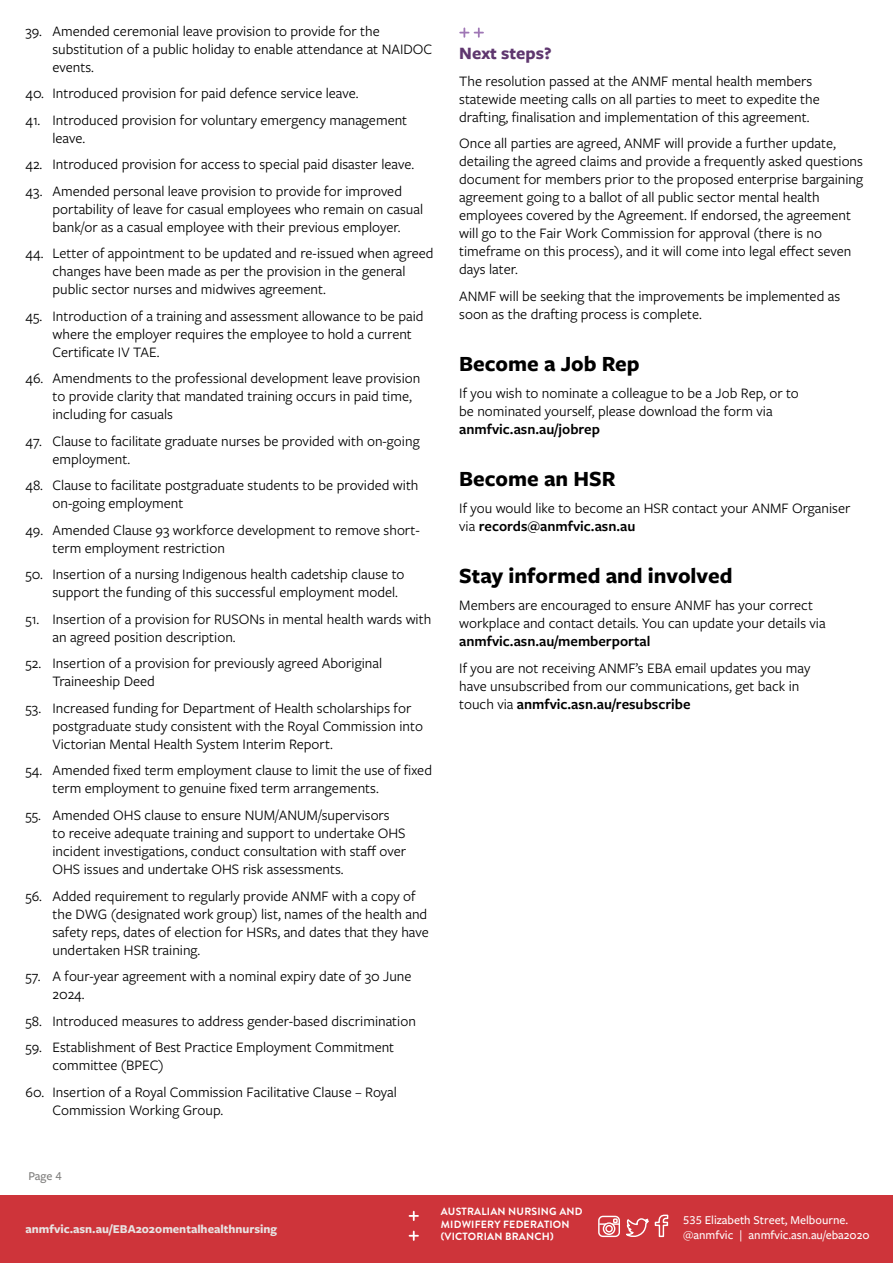
<style>
.page{position:relative;width:893px;height:1263px;background:#fff}
.page>*{position:absolute;margin:0;border:0;box-sizing:border-box;transform-origin:0 0}
.t1{font:700 22.5px "Freight Sans Pro";color:#000}
.t2{font:700 18px "Freight Sans Pro";color:#5f376f}
.t3{font:15px/18px "Freight Sans Pro";color:#000}
.t4{font:600 15px "Freight Sans Pro";color:#000}
.t5{font:500 12.45px/15px "Freight Sans Pro";color:#fff}
.t6{font:700 12.45px "Freight Sans Pro";color:#e7e4e3}
.t7{font:500 12.45px "Freight Sans Pro";color:#7d7c7b}
.t8{font:700 10.5px/12.6px "Brandon Grotesque";letter-spacing:.02em;color:#fff}
.s1{font-weight:600}
</style>
<div class="page">
<div style="left:0;top:1195px;width:893px;height:68px;background:#ce343a"></div>
<svg style="left:598px;top:1214px;width:71px;height:24px"></svg>
<svg style="left:409px;top:1211px;width:9px;height:9px"></svg>
<svg style="left:409px;top:1231px;width:9px;height:9px"></svg>
<svg style="left:460px;top:28px;width:9px;height:9px"></svg>
<svg style="left:475px;top:28px;width:8px;height:9px"></svg>
<p class="t3" style="left:53px;top:21px;width:381px;text-indent:-27px">39. Amended ceremonial leave provision to provide for the substitution of a public holiday to enable attendance at NAIDOC events.</p>
<p class="t3" style="left:26px;top:84px;width:335px">40. Introduced provision for paid defence service leave.</p>
<p class="t3" style="left:53px;top:110px;width:356px;text-indent:-27px">41. Introduced provision for voluntary emergency management leave.</p>
<p class="t3" style="left:26px;top:155px;width:390px">42. Introduced provision for access to special paid disaster leave.</p>
<p class="t3" style="left:53px;top:181px;width:372px;text-indent:-27px">43. Amended personal leave provision to provide for improved portability of leave for casual employees who remain on casual bank/or as a casual employee with their previous employer.</p>
<p class="t3" style="left:53px;top:244px;width:383px;text-indent:-27px">44. Letter of appointment to be updated and re-issued when agreed changes have been made as per the provision in the general public sector nurses and midwives agreement.</p>
<p class="t3" style="left:53px;top:306px;width:373px;text-indent:-27px">45. Introduction of a training and assessment allowance to be paid where the employer requires the employee to hold a current<br>Certificate IV TAE.</p>
<p class="t3" style="left:53px;top:369px;width:369px;text-indent:-27px">46. Amendments to the professional development leave provision to provide clarity that mandated training occurs in paid time, including for casuals</p>
<p class="t3" style="left:53px;top:431px;width:369px;text-indent:-27px">47. Clause to facilitate graduate nurses be provided with on-going employment.</p>
<p class="t3" style="left:53px;top:476px;width:367px;text-indent:-27px">48. Clause to facilitate postgraduate students to be provided with on-going employment</p>
<p class="t3" style="left:53px;top:520px;width:369px;text-indent:-27px">49. Amended Clause 93 workforce development to remove short&shy;term employment restriction</p>
<p class="t3" style="left:53px;top:565px;width:353px;text-indent:-27px">50. Insertion of a nursing Indigenous health cadetship clause to support the funding of this successful employment model.</p>
<p class="t3" style="left:53px;top:609px;width:380px;text-indent:-27px">51. Insertion of a provision for RUSONs in mental health wards with an agreed position description.</p>
<p class="t3" style="left:53px;top:654px;width:331px;text-indent:-27px">52. Insertion of a provision for previously agreed Aboriginal<br>Traineeship Deed</p>
<p class="t3" style="left:53px;top:698px;width:372px;text-indent:-27px">53. Increased funding for Department of Health scholarships for postgraduate study consistent with the Royal Commission into<br>Victorian Mental Health System Interim Report.</p>
<p class="t3" style="left:53px;top:761px;width:381px;text-indent:-27px">54. Amended fixed term employment clause to limit the use of fixed term employment to genuine fixed term arrangements.</p>
<p class="t3" style="left:53px;top:805px;width:355px;text-indent:-27px">55. Amended OHS clause to ensure NUM/ANUM/supervisors to receive adequate training and support to undertake OHS incident investigations, conduct consultation with staff over OHS issues and undertake OHS risk assessments.</p>
<p class="t3" style="left:53px;top:886px;width:378px;text-indent:-27px">56. Added requirement to regularly provide ANMF with a copy of the DWG (designated work group) list, names of the health and safety reps, dates of election for HSRs, and dates that they have undertaken HSR training.</p>
<p class="t3" style="left:53px;top:966px;width:361px;text-indent:-27px">57. A four-year agreement with a nominal expiry date of 30 June<br>2024.</p>
<p class="t3" style="left:26px;top:1011px;width:392px">58. Introduced measures to address gender-based discrimination</p>
<p class="t3" style="left:53px;top:1037px;width:343px;text-indent:-27px">59. Establishment of Best Practice Employment Commitment committee (BPEC)</p>
<p class="t3" style="left:53px;top:1082px;width:346px;text-indent:-27px">60. Insertion of a Royal Commission Facilitative Clause – Royal<br>Commission Working Group.</p>
<p class="t2" style="left:459px;top:41px;width:94px">Next steps?</p>
<p class="t3" style="left:459px;top:71px;width:362px">The resolution passed at the ANMF mental health members statewide meeting calls on all parties to meet to expedite the drafting, finalisation and implementation of this agreement.</p>
<p class="t3" style="left:459px;top:134px;width:405px">Once all parties are agreed, ANMF will provide a further update, detailing the agreed claims and provide a frequently asked questions document for members prior to the proposed enterprise bargaining agreement going to a ballot of all public sector mental health employees covered by the Agreement. If endorsed, the agreement will go to the Fair Work Commission for approval (there is no timeframe on this process), and it will come into legal effect seven days later.</p>
<p class="t3" style="left:459px;top:286px;width:382px">ANMF will be seeking that the improvements be implemented as soon as the drafting process is complete.</p>
<h1 class="t1" style="left:459px;top:349px;width:182px">Become a Job Rep</h1>
<p class="t3" style="left:459px;top:383px;width:341px">If you wish to nominate a colleague to be a Job Rep, or to be nominated yourself, please download the form via</p>
<p class="t4" style="left:459px;top:419px;width:142px">anmfvic.asn.au/jobrep</p>
<h1 class="t1" style="left:459px;top:464px;width:158px">Become an HSR</h1>
<p class="t3" style="left:459px;top:498px;width:393px">If you would like to become an HSR contact your ANMF Organiser via <span class="s1">records@anmfvic.asn.au</span></p>
<h1 class="t1" style="left:459px;top:561px;width:275px">Stay informed and involved</h1>
<p class="t3" style="left:459px;top:595px;width:368px">Members are encouraged to ensure ANMF has your correct workplace and contact details. You can update your details via</p>
<p class="t4" style="left:459px;top:631px;width:193px">anmfvic.asn.au/memberportal</p>
<p class="t3" style="left:459px;top:658px;width:353px">If you are not receiving ANMF’s EBA email updates you may have unsubscribed from our communications, get back in touch via <span class="s1">anmfvic.asn.au/resubscribe</span></p>
<p class="t7" style="left:28px;top:1167px;width:35px">Page 4</p>
<p class="t6" style="left:26px;top:1221px;width:253px">anmfvic.asn.au/EBA2020mentalhealthnursing</p>
<p class="t8" style="left:441px;top:1205px;width:143px">AUSTRALIAN NURSING AND<br>MIDWIFERY FEDERATION (VICTORIAN BRANCH)</p>
<p class="t5" style="left:683px;top:1212px;width:188px">535 Elizabeth Street, Melbourne. @anmfvic | anmfvic.asn.au/eba2020</p>
</div>
